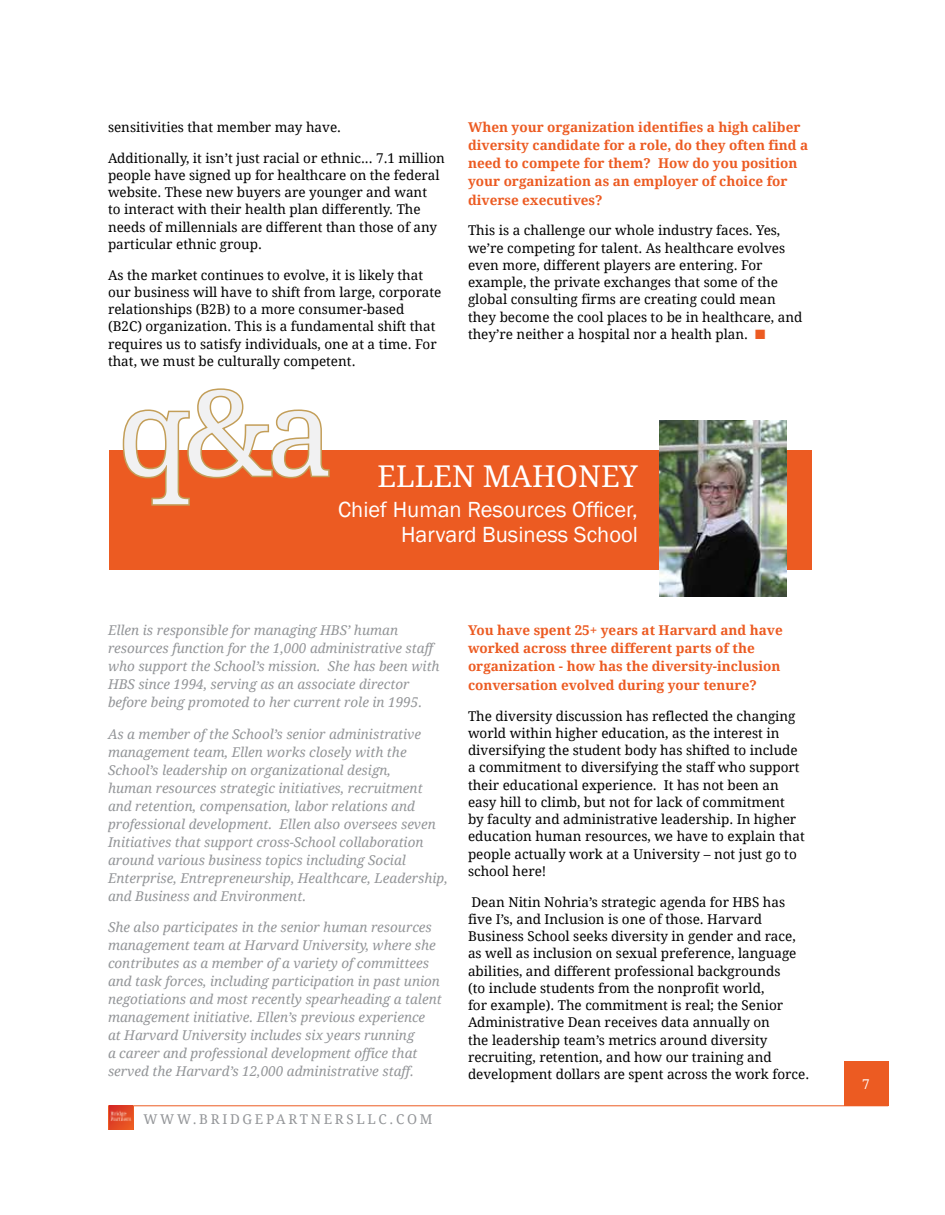
<style>
.page{position:relative;width:945px;height:1215px;background:#fff}
.page>*{position:absolute;margin:0;border:0;box-sizing:border-box;transform-origin:0 0}
.t1{font:118.5px "Droid Serif";color:#f1f1f2}
.t2{font:30px "Droid Serif";color:#fff}
.t3{font:22.5px/25.5px "Franklin Gothic";color:#fff;text-align:right}
.t4{font:13.5px/17.2px "Droid Serif";color:#000}
.t5{font:italic 13.5px/18px "Droid Serif";color:#939598}
.t6{font:700 13.5px/18.1px "Droid Serif";color:#ec5b22}
.t7{font:13.5px "Droid Serif";letter-spacing:.2em;color:#939598}
.t8{font:13.5px "Droid Serif";color:#fff}
.s1{color:#ec5b22}
</style>
<div class="page">
<div style="left:844px;top:1061px;width:44px;height:45px;background:#ec5b22"></div>
<hr style="left:108px;top:1106px;width:780px;height:1px;background:#ec5b22">
<div style="left:108px;top:1106px;width:26px;height:23px;background:#ec5b22"></div>
<img style="left:109px;top:1106px;width:24px;height:23px">
<div style="left:109px;top:450px;width:702px;height:120px;background:#ec5b22"></div>
<svg style="left:122px;top:388px;width:208px;height:118px"></svg>
<img style="left:660px;top:421px;width:127px;height:175px">
<p class="t4" style="left:108px;top:119px;width:235px">sensitivities that member may have.</p>
<p class="t4" style="left:108px;top:149px;width:338px">Additionally, it isn’t just racial or ethnic... 7.1 million people have signed up for healthcare on the federal website. These new buyers are younger and want<br>to interact with their health plan differently. The needs of millennials are different than those of any particular ethnic group.</p>
<p class="t4" style="left:108px;top:266px;width:335px">As the market continues to evolve, it is likely that our business will have to shift from large, corporate relationships (B2B) to a more consumer-based (B2C) organization. This is a fundamental shift that requires us to satisfy individuals, one at a time. For that, we must be culturally competent.</p>
<p class="t6" style="left:468px;top:118px;width:342px">When your organization identifies a high caliber diversity candidate for a role, do they often find a need to compete for them? How do you position your organization as an employer of choice for diverse executives?</p>
<p class="t4" style="left:468px;top:222px;width:336px">This is a challenge our whole industry faces. Yes, we’re competing for talent. As healthcare evolves even more, different players are entering. For example, the private exchanges that some of the global consulting firms are creating could mean they become the cool places to be in healthcare, and they’re neither a hospital nor a health plan. <span class="s1">■</span></p>
<h1 class="t1" style="left:118px;top:365px;width:217px">q&amp;a</h1>
<h2 class="t2" style="left:377px;top:459px;width:260px">ELLEN mahoney</h2>
<h3 class="t3" style="left:338px;top:497px;width:301px">Chief Human Resources Officer,<br>Harvard Business School</h3>
<p class="t5" style="left:108px;top:622px;width:333px">Ellen is responsible for managing HBS’ human resources function for the 1,000 administrative staff who support the School’s mission. She has been with HBS since 1994, serving as an associate director before being promoted to her current role in 1995.</p>
<p class="t5" style="left:108px;top:725px;width:341px">As a member of the School’s senior administrative management team, Ellen works closely with the School’s leadership on organizational design,<br>human resources strategic initiatives, recruitment and retention, compensation, labor relations and professional development. Ellen also oversees seven Initiatives that support cross-School collaboration around various business topics including Social Enterprise, Entrepreneurship, Healthcare, Leadership, and Business and Environment.</p>
<p class="t5" style="left:108px;top:918px;width:335px">She also participates in the senior human resources management team at Harvard University, where she contributes as a member of a variety of committees and task forces, including participation in past union negotiations and most recently spearheading a talent management initiative. Ellen’s previous experience<br>at Harvard University includes six years running<br>a career and professional development office that served the Harvard’s 12,000 administrative staff.</p>
<p class="t7" style="left:143px;top:1112px;width:291px">WWW.BRIDGEPARTNERSLLC.COM</p>
<p class="t6" style="left:468px;top:621px;width:316px">You have spent 25+ years at Harvard and have worked across three different parts of the organization - how has the diversity-inclusion conversation evolved during your tenure?</p>
<p class="t4" style="left:468px;top:707px;width:338px">The diversity discussion has reflected the changing world within higher education, as the interest in diversifying the student body has shifted to include a commitment to diversifying the staff who support their educational experience. It has not been an easy hill to climb, but not for lack of commitment<br>by faculty and administrative leadership. In higher education human resources, we have to explain that people actually work at a University – not just go to school here!</p>
<p class="t4" style="left:468px;top:893px;width:343px">Dean Nitin Nohria’s strategic agenda for HBS has five I’s, and Inclusion is one of those. Harvard Business School seeks diversity in gender and race, as well as inclusion on sexual preference, language abilities, and different professional backgrounds<br>(to include students from the nonprofit world,<br>for example). The commitment is real; the Senior Administrative Dean receives data annually on<br>the leadership team’s metrics around diversity recruiting, retention, and how our training and development dollars are spent across the work force.</p>
<p class="t8" style="left:862px;top:1076px;width:9px">7</p>
</div>
